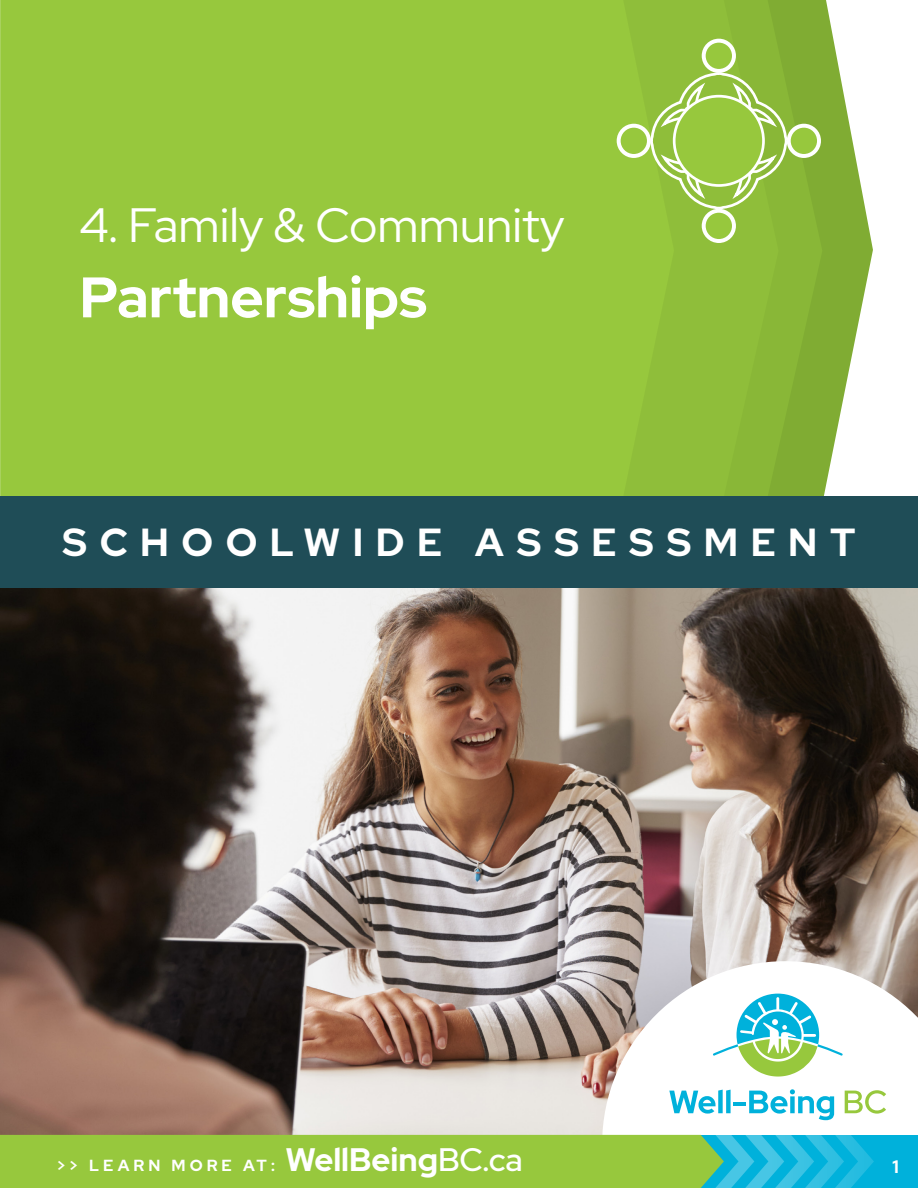
<style>
.page{position:relative;width:918px;height:1188px;background:#fff}
.page>*{position:absolute;margin:0;border:0;box-sizing:border-box;transform-origin:0 0}
.t1{font:700 57px "Red Hat Display";color:#fff}
.t2{font:48px "Red Hat Display";color:#fff}
.t3{font:700 39px "Red Hat Display";letter-spacing:.32em;color:#fff}
.t4{font:700 18px "Red Hat Display";color:#fff}
.t5{font:700 16.05px "Red Hat Display";color:#fff}
.s1{font-size:32.4px}
.s2{font-weight:500;font-size:32.4px}
</style>
<div class="page">
<img style="left:0;top:588px;width:918px;height:547px">
<div style="left:0;top:0;width:623px;height:496px;background:#97c83d"></div>
<svg style="left:623px;top:0;width:101px;height:496px;background:#91c13b"></svg>
<div style="left:724px;top:0;width:44px;height:496px;background:#8fbe3a"></div>
<svg style="left:768px;top:0;width:105px;height:496px;fill:#80ac33"></svg>
<div style="left:0;top:496px;width:918px;height:92px;background:#1f4d57"></div>
<svg style="left:602px;top:961px;width:316px;height:174px"></svg>
<div style="left:698px;top:1135px;width:220px;height:53px;background:#00b1db"></div>
<svg style="left:0;top:1135px;width:874px;height:53px;background:#80c55a"></svg>
<svg style="left:713px;top:994px;width:130px;height:83px"></svg>
<svg style="left:669px;top:1090px;width:62px;height:24px"></svg>
<hr style="left:734px;top:1102px;width:12px;height:4px;background:#00b1db">
<svg style="left:749px;top:1089px;width:85px;height:31px"></svg>
<svg style="left:845px;top:1090px;width:41px;height:24px"></svg>
<svg style="left:702px;top:39px;width:34px;height:34px"></svg>
<svg style="left:702px;top:209px;width:34px;height:34px"></svg>
<svg style="left:787px;top:124px;width:34px;height:34px"></svg>
<svg style="left:617px;top:124px;width:34px;height:34px"></svg>
<svg style="left:649px;top:74px;width:140px;height:137px;background:#a1c75c"></svg>
<div style="left:706px;top:43px;width:26px;height:26px;background:#97c83d;border-radius:50%"></div>
<div style="left:621px;top:128px;width:26px;height:26px;background:#97c83d;border-radius:50%"></div>
<div style="left:706px;top:213px;width:26px;height:26px;background:#97c83d;border-radius:50%"></div>
<div style="left:791px;top:128px;width:26px;height:26px;background:#97c83d;border-radius:50%"></div>
<div style="left:674px;top:96px;width:89px;height:89px;background:#97c83d;border-radius:50%"></div>
<div style="left:673px;top:95px;width:92px;height:92px;border:3px solid #fff;border-radius:50%"></div>
<h2 class="t2" style="left:80px;top:194px;width:487px">4. Family &amp; Community</h2>
<h1 class="t1" style="left:80px;top:260px;width:349px">Partnerships</h1>
<h3 class="t3" style="left:63px;top:516px;width:794px">SCHOOLWIDE ASSESSMENT</h3>
<p class="t5" style="left:57px;top:1154px;width:467px">&gt; &gt; L E A R N M O R E AT : <span class="s1">WellBeing</span><span class="s2">BC.ca</span></p>
<p class="t4" style="left:892px;top:1155px;width:8px">1</p>
</div>
